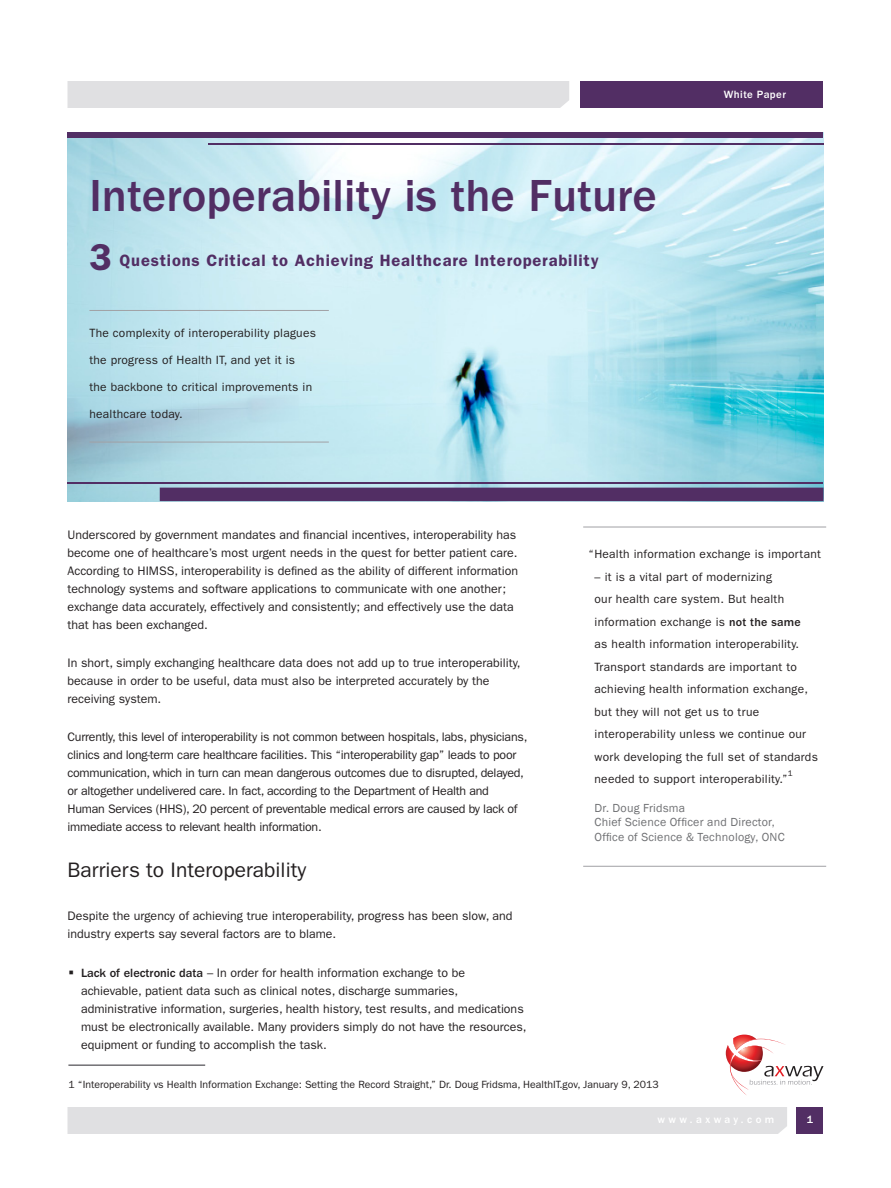
<style>
.page{position:relative;width:891px;height:1188px;background:#fff}
.page>*{position:absolute;margin:0;border:0;box-sizing:border-box;transform-origin:0 0}
.t1{font:500 46.5px "ITC Franklin Gothic Std";color:#522e64}
.Header_Subhead{font:600 37.5px "ITC Franklin Gothic Std";color:#522e64}
.Midsize_Header{font:21px "ITC Franklin Gothic Std";color:#231f20}
.Header_Subhead-2{font:600 16.5px "ITC Franklin Gothic Std";letter-spacing:.05em;color:#522e64}
.body_copy{font:12.3px/18px "ITC Franklin Gothic Std";color:#231f20}
.body_copy-2{font:12.3px/18px "ITC Franklin Gothic Std";letter-spacing:-.02em;color:#231f20}
.Bullet{font:12.3px/18px "ITC Franklin Gothic Std";color:#231f20}
.Pull_Quote{font:12px/22.5px "ITC Franklin Gothic Std";letter-spacing:.02em;color:#231f20}
.call_out_first_page{font:12px "ITC Franklin Gothic Std";letter-spacing:.02em;color:#231f20}
.Pull_Quote-2{font:12px/14.4px "Franklin Gothic";letter-spacing:.02em;color:#6f7073}
.t2{font:500 10.8px "ITC Franklin Gothic Std";letter-spacing:.32em;color:#fff}
.t3{font:500 10.8px "ITC Franklin Gothic Std";letter-spacing:.04em;color:#fff}
.t4{font:500 10.8px "ITC Franklin Gothic Std";letter-spacing:.17em;color:#fff}
.body_copy-3{font:10.5px "ITC Franklin Gothic Std";color:#231f20}
.Pull_Quote-3{font:8.25px "ITC Franklin Gothic Std";color:#231f20}
.s1{font-weight:500}
</style>
<div class="page">
<svg style="left:726px;top:1035px;width:98px;height:60px"></svg>
<div style="left:580px;top:81px;width:244px;height:27px;background:#522e64"></div>
<div style="left:68px;top:81px;width:501px;height:27px;background:#e0e0e2"></div>
<div style="left:68px;top:1107px;width:719px;height:27px;background:#e0e0e2"></div>
<div style="left:796px;top:1107px;width:28px;height:27px;background:#522e64"></div>
<img style="left:68px;top:138px;width:755px;height:363px">
<div style="left:68px;top:132px;width:756px;height:6px;background:#522e64"></div>
<div style="left:160px;top:488px;width:663px;height:13px;background:#522e64"></div>
<hr style="left:68px;top:483px;width:756px;height:1px;background:#522e64">
<hr style="left:208px;top:143px;width:616px;height:1px;background:#522e64">
<hr style="left:68px;top:1064px;width:137px;height:2px;background:#717074">
<hr style="left:89px;top:310px;width:240px;height:1px;background:#a1a1a5">
<hr style="left:89px;top:442px;width:240px;height:1px;background:#a1a1a5">
<hr style="left:583px;top:527px;width:243px;height:1px;background:#a1a1a5">
<hr style="left:583px;top:866px;width:243px;height:1px;background:#a1a1a5">
<p class="t1" style="left:89px;top:170px;width:569px">Interoperability is the Future</p>
<p class="Header_Subhead" style="left:89px;top:235px;width:24px">3</p>
<p class="Header_Subhead-2" style="left:120px;top:250px;width:480px">Questions Critical to Achieving Healthcare Interoperability</p>
<p class="call_out_first_page" style="left:89px;top:326px;width:228px">The complexity of interoperability plagues</p>
<p class="call_out_first_page" style="left:89px;top:353px;width:207px">the progress of Health IT, and yet it is</p>
<p class="call_out_first_page" style="left:89px;top:380px;width:224px">the backbone to critical improvements in</p>
<p class="call_out_first_page" style="left:89px;top:407px;width:95px">healthcare today.</p>
<p class="t3" style="left:724px;top:89px;width:64px">White Paper</p>
<p class="body_copy" style="left:68px;top:526px;width:452px">Underscored by government mandates and financial incentives, interoperability has become one of healthcare’s most urgent needs in the quest for better patient care.<br>According to HIMSS, interoperability is defined as the ability of different information technology systems and software applications to communicate with one another; exchange data accurately, effectively and consistently; and effectively use the data that has been exchanged.</p>
<p class="body_copy" style="left:68px;top:654px;width:455px">In short, simply exchanging healthcare data does not add up to true interoperability, because in order to be useful, data must also be interpreted accurately by the receiving system.</p>
<p class="body_copy-2" style="left:68px;top:728px;width:461px">Currently, this level of interoperability is not common between hospitals, labs, physicians, clinics and long-term care healthcare facilities. This “interoperability gap” leads to poor communication, which in turn can mean dangerous outcomes due to disrupted, delayed, or altogether undelivered care. In fact, according to the Department of Health and Human Services (HHS), 20 percent of preventable medical errors are caused by lack of immediate access to relevant health information.</p>
<p class="Midsize_Header" style="left:68px;top:858px;width:240px">Barriers to Interoperability</p>
<p class="body_copy" style="left:68px;top:907px;width:447px">Despite the urgency of achieving true interoperability, progress has been slow, and industry experts say several factors are to blame.</p>
<p class="Bullet" style="left:81px;top:964px;width:447px"><span class="s1">Lack of electronic data</span> – In order for health information exchange to be achievable, patient data such as clinical notes, discharge summaries, administrative information, surgeries, health history, test results, and medications must be electronically available. Many providers simply do not have the resources, equipment or funding to accomplish the task.</p>
<p class="Pull_Quote" style="left:589px;top:543px;width:234px">“Health information exchange is important</p>
<p class="Pull_Quote" style="left:595px;top:565px;width:225px">– it is a vital part of modernizing<br>our health care system. But health information exchange is <span class="s1">not the same<br></span>as health information interoperability.<br>Transport standards are important to achieving health information exchange, but they will not get us to true interoperability unless we continue our work developing the full set of standards needed to support interoperability.”</p>
<p class="Pull_Quote-3" style="left:788px;top:768px;width:6px">1</p>
<p class="Pull_Quote-2" style="left:595px;top:801px;width:192px">Dr. Doug Fridsma<br>Chief Science Officer and Director,<br>Office of Science &amp; Technology, ONC</p>
<p class="body_copy-3" style="left:68px;top:1078px;width:592px">1 “Interoperability vs Health Information Exchange: Setting the Record Straight,” Dr. Doug Fridsma, HealthIT.gov, January 9, 2013</p>
<p class="t2" style="left:657px;top:1114px;width:119px">www.axway.com</p>
<p class="t4" style="left:807px;top:1114px;width:8px">1</p>
</div>
